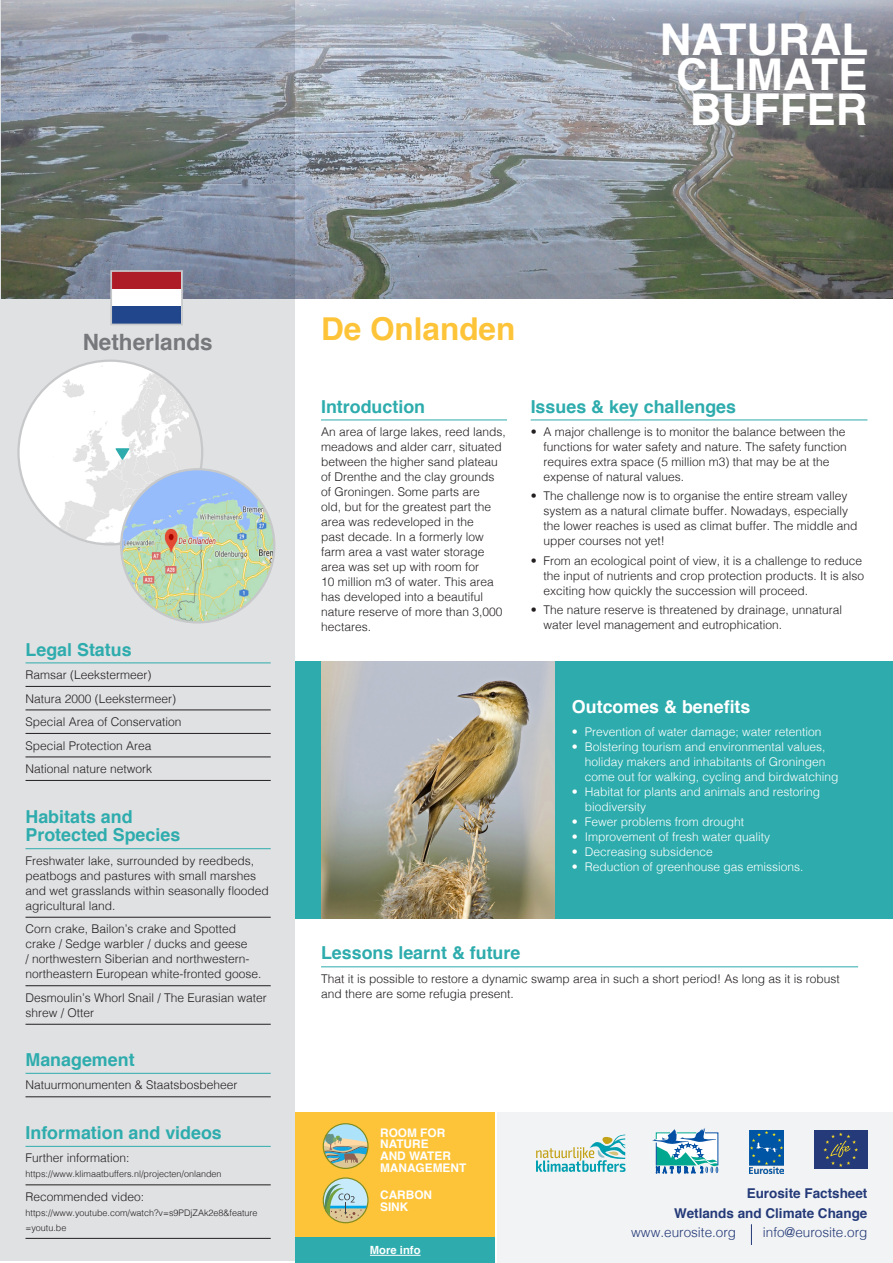
<style>
.page{position:relative;width:893px;height:1263px;background:#fff}
.page>*{position:absolute;margin:0;border:0;box-sizing:border-box;transform-origin:0 0}
.t1{font:700 43.8px/34.7px "Helvetica";color:#fff;text-align:right}
.t2{font:700 31.5px "Helvetica";color:#fec439}
.t3{font:700 22.5px "Helvetica";color:#76787b}
.t4{font:700 17.85px/18px "Helvetica";color:#2eacad}
.t5{font:700 17.85px "Helvetica";color:#fff}
.t6{font:700 13.5px "Helvetica";color:#243a79}
.t7{font:300 13.5px "Helvetica";color:#243a79}
.t8{font:300 12px/15px "Helvetica";color:#231f20}
.t9{font:300 12px/15px "Helvetica";color:#fff}
.t10{font:700 11.85px/11.9px "Helvetica";color:#fff}
.t11{font:700 11.25px "Helvetica";color:#fff}
.t12{font:300 9px/15px "Helvetica";color:#231f20}
</style>
<div class="page">
<div style="left:296px;top:1112px;width:199px;height:151px;background:#fec439"></div>
<div style="left:497px;top:1112px;width:396px;height:151px;background:#f2f3f4"></div>
<img style="left:294px;top:0;width:599px;height:298px">
<svg style="left:0;top:0;width:294px;height:1261px;background:#c6c9cd"></svg>
<div style="left:18px;top:361px;width:184px;height:183px;background:#fff;border-radius:50%"></div>
<img style="left:53px;top:361px;width:149px;height:183px">
<img style="left:121px;top:469px;width:153px;height:153px;border-radius:77px">
<svg style="left:115px;top:448px;width:15px;height:12px"></svg>
<div style="left:111px;top:271px;width:70px;height:52px;background:#21468b"></div>
<div style="left:111px;top:271px;width:70px;height:35px;background:#fff"></div>
<div style="left:111px;top:271px;width:70px;height:17px;background:#ae1c28"></div>
<div style="left:110px;top:270px;width:73px;height:55px;border:2px solid #c7c8ca"></div>
<hr style="left:26px;top:663px;width:245px;height:1px;background:#2eacad">
<hr style="left:26px;top:686px;width:245px;height:1px;background:#231f20">
<hr style="left:26px;top:710px;width:245px;height:1px;background:#231f20">
<hr style="left:26px;top:733px;width:245px;height:1px;background:#231f20">
<hr style="left:26px;top:757px;width:245px;height:1px;background:#231f20">
<hr style="left:26px;top:780px;width:245px;height:1px;background:#231f20">
<hr style="left:26px;top:848px;width:245px;height:1px;background:#2eacad">
<hr style="left:26px;top:917px;width:245px;height:1px;background:#231f20">
<hr style="left:26px;top:985px;width:245px;height:1px;background:#231f20">
<hr style="left:26px;top:1024px;width:245px;height:1px;background:#231f20">
<hr style="left:321px;top:420px;width:186px;height:1px;background:#2eacad">
<svg style="left:751px;top:1224px;width:1px;height:21px"></svg>
<hr style="left:531px;top:420px;width:336px;height:1px;background:#2eacad">
<hr style="left:321px;top:966px;width:537px;height:1px;background:#2eacad">
<hr style="left:26px;top:1073px;width:245px;height:1px;background:#2eacad">
<hr style="left:26px;top:1096px;width:245px;height:1px;background:#231f20">
<hr style="left:26px;top:1146px;width:245px;height:1px;background:#2eacad">
<hr style="left:26px;top:1184px;width:245px;height:1px;background:#231f20">
<hr style="left:26px;top:1238px;width:245px;height:1px;background:#231f20">
<div style="left:296px;top:661px;width:597px;height:257px;background:#2eacad"></div>
<svg style="left:322px;top:1177px;width:47px;height:47px"></svg>
<svg style="left:323px;top:1123px;width:46px;height:46px"></svg>
<img style="left:749px;top:1130px;width:35px;height:43px">
<svg style="left:536px;top:1134px;width:89px;height:38px"></svg>
<svg style="left:652px;top:1128px;width:66px;height:46px"></svg>
<div style="left:814px;top:1130px;width:53px;height:39px;background:#243a79"></div>
<svg style="left:823px;top:1132px;width:35px;height:35px"></svg>
<div style="left:296px;top:1237px;width:199px;height:26px;background:#2eacad"></div>
<hr style="left:370px;top:1255px;width:51px;height:1px;background:#fff">
<img style="left:321px;top:661px;width:233px;height:257px">
<p class="t1" style="left:660px;top:23px;width:210px">NATURAL<br>CLIMATE<br>BUFFER</p>
<p class="t3" style="left:83px;top:324px;width:132px">Netherlands</p>
<p class="t4" style="left:26px;top:640px;width:108px">Legal Status</p>
<p class="t8" style="left:26px;top:666px;width:128px">Ramsar (Leekstermeer)</p>
<p class="t8" style="left:26px;top:690px;width:152px">Natura 2000 (Leekstermeer)</p>
<p class="t8" style="left:26px;top:713px;width:158px">Special Area of Conservation</p>
<p class="t8" style="left:26px;top:737px;width:128px">Special Protection Area</p>
<p class="t8" style="left:26px;top:760px;width:128px">National nature network</p>
<p class="t4" style="left:26px;top:808px;width:156px">Habitats and<br>Protected Species</p>
<p class="t8" style="left:26px;top:852px;width:245px">Freshwater lake, surrounded by reedbeds, peatbogs and pastures with small marshes and wet grasslands within seasonally flooded agricultural land.</p>
<p class="t8" style="left:26px;top:921px;width:238px">Corn crake, Bailon’s crake and Spotted crake / Sedge warbler / ducks and geese<br>/ northwestern Siberian and northwestern&shy;northeastern European white-fronted goose.</p>
<p class="t8" style="left:26px;top:989px;width:243px">Desmoulin’s Whorl Snail / The Eurasian water shrew / Otter</p>
<p class="t4" style="left:26px;top:1051px;width:111px">Management</p>
<p class="t8" style="left:26px;top:1077px;width:214px">Natuurmonumenten &amp; Staatsbosbeheer</p>
<p class="t4" style="left:26px;top:1124px;width:198px">Information and videos</p>
<p class="t8" style="left:26px;top:1150px;width:106px">Further information:</p>
<p class="t12" style="left:26px;top:1166px;width:198px">https://www.klimaatbuffers.nl/projecten/onlanden</p>
<p class="t8" style="left:26px;top:1188px;width:120px">Recommended video:</p>
<p class="t12" style="left:26px;top:1204px;width:234px">https://www.youtube.com/watch?v=s9PDjZAk2e8&amp;feature =youtu.be</p>
<p class="t2" style="left:321px;top:303px;width:196px">De Onlanden</p>
<p class="t4" style="left:321px;top:397px;width:106px">Introduction</p>
<p class="t8" style="left:321px;top:423px;width:186px">An area of large lakes, reed lands, meadows and alder carr, situated between the higher sand plateau of Drenthe and the clay grounds of Groningen. Some parts are<br>old, but for the greatest part the area was redeveloped in the<br>past decade. In a formerly low farm area a vast water storage area was set up with room for<br>10 million m3 of water. This area has developed into a beautiful nature reserve of more than 3,000 hectares.</p>
<p class="t4" style="left:531px;top:397px;width:207px">Issues &amp; key challenges</p>
<p class="t8" style="left:543px;top:423px;width:305px;text-indent:-13px">• A major challenge is to monitor the balance between the functions for water safety and nature. The safety function requires extra space (5 million m3) that may be at the expense of natural values.</p>
<p class="t8" style="left:543px;top:488px;width:316px;text-indent:-13px">• The challenge now is to organise the entire stream valley system as a natural climate buffer. Nowadays, especially the lower reaches is used as climat buffer. The middle and upper courses not yet!</p>
<p class="t8" style="left:543px;top:552px;width:322px;text-indent:-13px">• From an ecological point of view, it is a challenge to reduce the input of nutrients and crop protection products. It is also exciting how quickly the succession will proceed.</p>
<p class="t8" style="left:543px;top:601px;width:300px;text-indent:-13px">• The nature reserve is threatened by drainage, unnatural water level management and eutrophication.</p>
<p class="t5" style="left:572px;top:692px;width:180px">Outcomes &amp; benefits</p>
<p class="t9" style="left:572px;top:724px;width:251px">• Prevention of water damage; water retention</p>
<p class="t9" style="left:585px;top:739px;width:255px;text-indent:-13px">• Bolstering tourism and environmental values, holiday makers and inhabitants of Groningen come out for walking, cycling and birdwatching</p>
<p class="t9" style="left:585px;top:784px;width:237px;text-indent:-13px">• Habitat for plants and animals and restoring biodiversity</p>
<p class="t9" style="left:572px;top:814px;width:174px">• Fewer problems from drought</p>
<p class="t9" style="left:572px;top:829px;width:200px">• Improvement of fresh water quality</p>
<p class="t9" style="left:572px;top:844px;width:142px">• Decreasing subsidence</p>
<p class="t9" style="left:572px;top:859px;width:233px">• Reduction of greenhouse gas emissions.</p>
<p class="t4" style="left:321px;top:944px;width:201px">Lessons learnt &amp; future</p>
<p class="t8" style="left:321px;top:970px;width:520px">That it is possible to restore a dynamic swamp area in such a short period! As long as it is robust and there are some refugia present.</p>
<p class="t10" style="left:380px;top:1126px;width:88px">ROOM FOR<br>NATURE<br>AND WATER<br>MANAGEMENT</p>
<p class="t10" style="left:380px;top:1189px;width:53px">CARBON</p>
<p class="t10" style="left:380px;top:1200px;width:30px">SINK</p>
<p class="t11" style="left:370px;top:1241px;width:52px">More info</p>
<p class="t6" style="left:747px;top:1183px;width:122px">Eurosite Factsheet</p>
<p class="t6" style="left:674px;top:1202px;width:195px">Wetlands and Climate Change</p>
<p class="t7" style="left:631px;top:1221px;width:107px">www.eurosite.org</p>
<p class="t7" style="left:763px;top:1221px;width:106px">info@eurosite.org</p>
</div>
